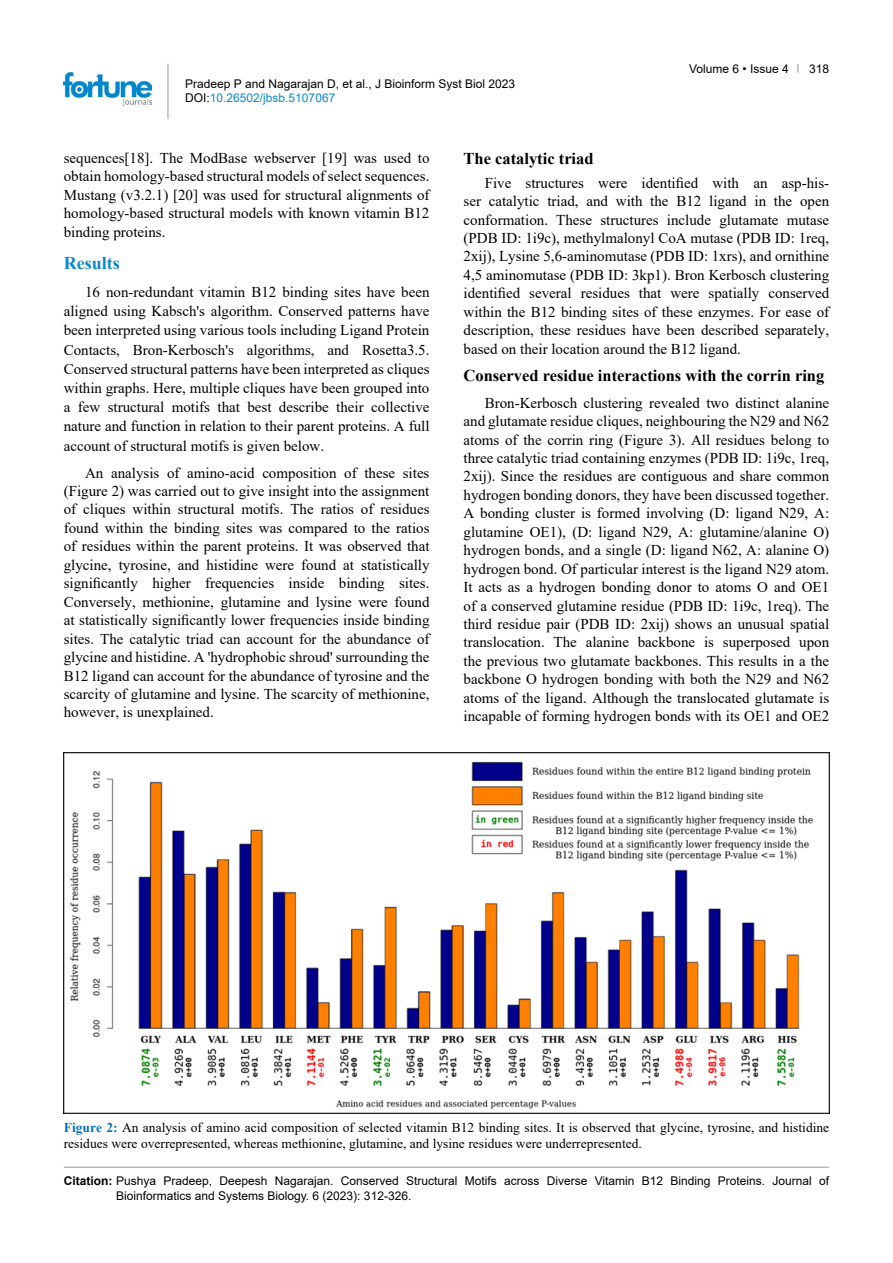
<style>
.page{position:relative;width:893px;height:1263px;background:#fff}
.page>*{position:absolute;margin:0;border:0;box-sizing:border-box;transform-origin:0 0}
.t1{font:700 18px "Times New Roman";color:#0a88ca}
.t2{font:700 16.5px "Times New Roman";color:#000}
.t3{font:15px/18.5px "Times New Roman";color:#000;text-align:justify}
.t4{font:13.5px/16.5px "Times New Roman";color:#000}
.t5{font:12px/14.4px "Arial";color:#000}
.s1{color:#0a88ca}
.s2{font-weight:700;color:#0070c0}
.s3{font-weight:700}
</style>
<div class="page">
<hr style="left:168px;top:64px;width:1px;height:55px;background:#939598">
<img style="left:64px;top:72px;width:88px;height:33px">
<hr style="left:64px;top:1167px;width:765px;height:1px;background:#939598">
<img style="left:64px;top:753px;width:765px;height:361px">
<p class="t5" style="left:185px;top:76px;width:331px">Pradeep P and Nagarajan D, et al., J Bioinform Syst Biol 2023<br>DOI:<span class="s1">10.26502/jbsb.5107067</span></p>
<p class="t5" style="left:689px;top:61px;width:101px">Volume 6 • Issue 4</p>
<p class="t5" style="left:809px;top:61px;width:22px">318</p>
<p class="t3" style="left:64px;top:148px;width:367px">sequences[18]. The ModBase webserver [19] was used to obtain homology-based structural models of select sequences.<br>Mustang (v3.2.1) [20] was used for structural alignments of homology-based structural models with known vitamin B12 binding proteins.</p>
<p class="t1" style="left:64px;top:250px;width:57px">Results</p>
<p class="t3" style="left:64px;top:282px;width:367px;line-height:19.2px;text-indent:21px">16 non-redundant vitamin B12 binding sites have been aligned using Kabsch's algorithm. Conserved patterns have been interpreted using various tools including Ligand Protein Contacts, Bron-Kerbosch's algorithms, and Rosetta3.5.<br>Conserved structural patterns have been interpreted as cliques within graphs. Here, multiple cliques have been grouped into a few structural motifs that best describe their collective nature and function in relation to their parent proteins. A full account of structural motifs is given below.</p>
<p class="t3" style="left:64px;top:463px;width:367px;text-indent:21px">An analysis of amino-acid composition of these sites (Figure 2) was carried out to give insight into the assignment of cliques within structural motifs. The ratios of residues found within the binding sites was compared to the ratios of residues within the parent proteins. It was observed that glycine, tyrosine, and histidine were found at statistically significantly higher frequencies inside binding sites.<br>Conversely, methionine, glutamine and lysine were found at statistically significantly lower frequencies inside binding sites. The catalytic triad can account for the abundance of glycine and histidine. A 'hydrophobic shroud' surrounding the B12 ligand can account for the abundance of tyrosine and the scarcity of glutamine and lysine. The scarcity of methionine, however, is unexplained.</p>
<p class="t2" style="left:463px;top:146px;width:132px">The catalytic triad</p>
<p class="t3" style="left:463px;top:173px;width:367px;text-indent:21px">Five structures were identified with an asp-his&shy;ser catalytic triad, and with the B12 ligand in the open conformation. These structures include glutamate mutase (PDB ID: 1i9c), methylmalonyl CoA mutase (PDB ID: 1req, 2xij), Lysine 5,6-aminomutase (PDB ID: 1xrs), and ornithine 4,5 aminomutase (PDB ID: 3kp1). Bron Kerbosch clustering identified several residues that were spatially conserved within the B12 binding sites of these enzymes. For ease of description, these residues have been described separately, based on their location around the B12 ligand.</p>
<p class="t2" style="left:463px;top:363px;width:362px">Conserved residue interactions with the corrin ring</p>
<p class="t3" style="left:463px;top:393px;width:367px;text-indent:21px">Bron-Kerbosch clustering revealed two distinct alanine and glutamate residue cliques, neighbouring the N29 and N62 atoms of the corrin ring (Figure 3). All residues belong to three catalytic triad containing enzymes (PDB ID: 1i9c, 1req, 2xij). Since the residues are contiguous and share common hydrogen bonding donors, they have been discussed together.<br>A bonding cluster is formed involving (D: ligand N29, A: glutamine OE1), (D: ligand N29, A: glutamine/alanine O) hydrogen bonds, and a single (D: ligand N62, A: alanine O) hydrogen bond. Of particular interest is the ligand N29 atom.<br>It acts as a hydrogen bonding donor to atoms O and OE1 of a conserved glutamine residue (PDB ID: 1i9c, 1req). The third residue pair (PDB ID: 2xij) shows an unusual spatial translocation. The alanine backbone is superposed upon the previous two glutamate backbones. This results in a the backbone O hydrogen bonding with both the N29 and N62 atoms of the ligand. Although the translocated glutamate is incapable of forming hydrogen bonds with its OE1 and OE2</p>
<p class="t4" style="left:64px;top:1118px;width:767px"><span class="s2">Figure 2:</span> An analysis of amino acid composition of selected vitamin B12 binding sites. It is observed that glycine, tyrosine, and histidine residues were overrepresented, whereas methionine, glutamine, and lysine residues were underrepresented.</p>
<p class="t5" style="left:116px;top:1173px;width:715px;line-height:15px;text-indent:-52px"><span class="s3">Citation:</span> Pushya Pradeep, Deepesh Nagarajan. Conserved Structural Motifs across Diverse Vitamin B12 Binding Proteins. Journal of<br>Bioinformatics and Systems Biology. 6 (2023): 312-326.</p>
</div>
